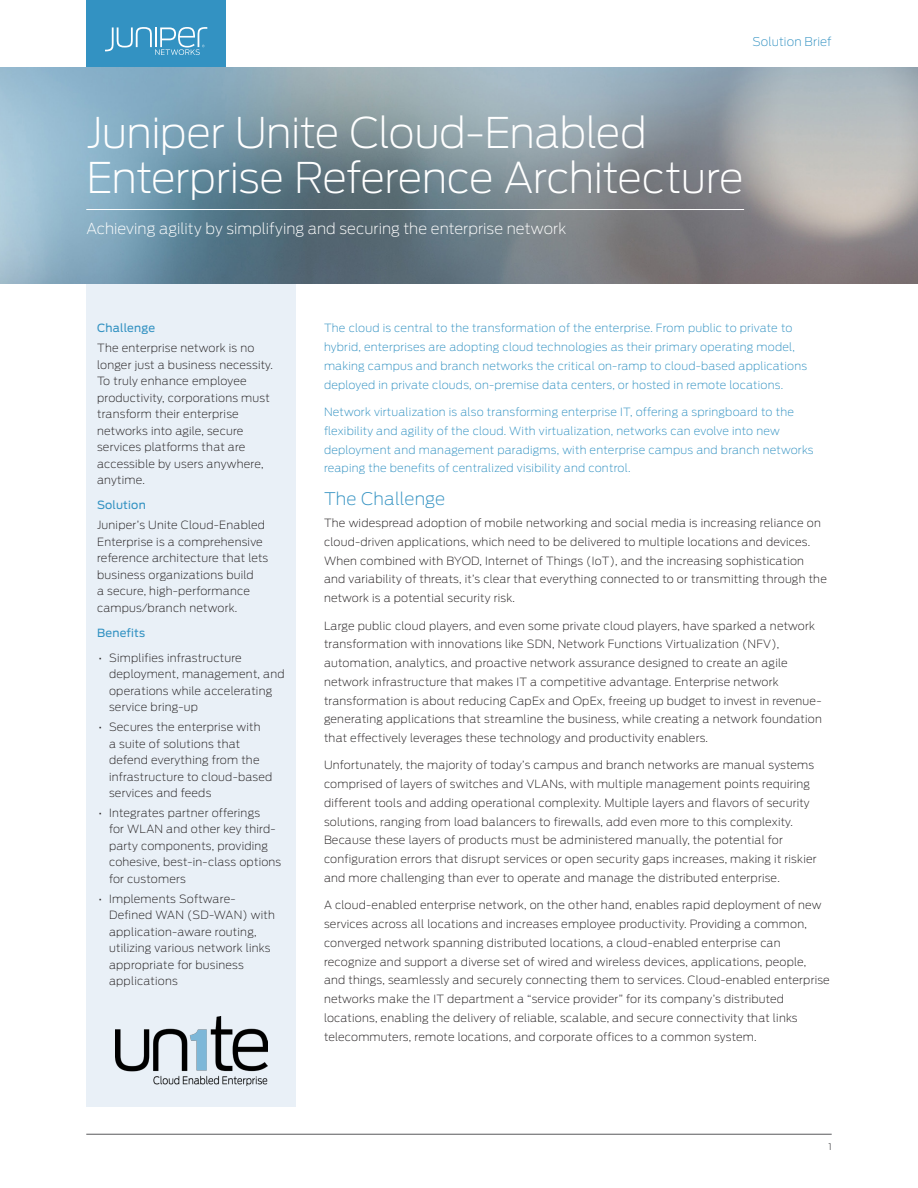
<style>
.page{position:relative;width:918px;height:1188px;background:#fff}
.page>*{position:absolute;margin:0;border:0;box-sizing:border-box;transform-origin:0 0}
.t1{font:200 42px/45px "Antenna";letter-spacing:-.015em;color:#fff}
.t2{font:200 17.25px "Antenna";letter-spacing:.01em;color:#3392c2}
.Subtitle{font:200 15px "Antenna";color:#fff}
.t3{font:200 12px "Antenna";letter-spacing:.015em;color:#3392c2}
.Sidebar_text{font:200 11.25px/18.8px "Antenna";letter-spacing:.02em;color:#231f20}
.Intro_Paragraph{font:200 11.25px/18.8px "Antenna";letter-spacing:.02em;color:#3392c2}
.Sidebar_bullets{font:200 11.25px/16.5px "Antenna";letter-spacing:.02em;color:#231f20}
.Sidebar_head{font:11.25px "Antenna";letter-spacing:.02em;color:#3392c2}
.Sidebar_text-2{font:11.25px "Antenna";letter-spacing:.02em;color:#3392c2}
.t4{font:300 9px "Antenna";color:#57585a}
</style>
<div class="page">
<div style="left:86px;top:279px;width:210px;height:45px;background:#e9f0f7"></div>
<hr style="left:86px;top:1134px;width:746px;height:1px;background:#57585a">
<svg style="left:86px;top:0;width:140px;height:68px"></svg>
<img style="left:0;top:68px;width:918px;height:216px">
<div style="left:86px;top:324px;width:210px;height:783px;background:#e9f0f7"></div>
<hr style="left:86px;top:209px;width:658px;height:1px;background:#fff">
<img style="left:115px;top:1016px;width:152px;height:69px">
<p class="t3" style="left:752px;top:35px;width:81px">Solution Brief</p>
<p class="t1" style="left:86px;top:111px;width:659px">Juniper Unite Cloud-Enabled<br>Enterprise Reference Architecture</p>
<p class="Subtitle" style="left:86px;top:220px;width:482px">Achieving agility by simplifying and securing the enterprise network</p>
<p class="Sidebar_head" style="left:97px;top:322px;width:60px">Challenge</p>
<p class="Sidebar_text" style="left:97px;top:340px;width:178px;line-height:16.5px">The enterprise network is no longer just a business necessity.<br>To truly enhance employee productivity, corporations must transform their enterprise networks into agile, secure services platforms that are accessible by users anywhere, anytime.</p>
<p class="Sidebar_head" style="left:97px;top:499px;width:50px">Solution</p>
<p class="Sidebar_text" style="left:97px;top:517px;width:173px;line-height:16.5px">Juniper’s Unite Cloud-Enabled<br>Enterprise is a comprehensive reference architecture that lets business organizations build<br>a secure, high-performance campus/branch network.</p>
<p class="Sidebar_text-2" style="left:97px;top:626px;width:50px">Benefits</p>
<p class="Sidebar_bullets" style="left:109px;top:650px;width:177px;text-indent:-10px">• Simplifies infrastructure deployment, management, and operations while accelerating service bring-up</p>
<p class="Sidebar_bullets" style="left:109px;top:719px;width:165px;text-indent:-10px">• Secures the enterprise with<br>a suite of solutions that defend everything from the infrastructure to cloud-based services and feeds</p>
<p class="Sidebar_bullets" style="left:109px;top:805px;width:174px;text-indent:-10px">• Integrates partner offerings<br>for WLAN and other key third&shy;party components, providing cohesive, best-in-class options for customers</p>
<p class="Sidebar_bullets" style="left:109px;top:890px;width:167px;text-indent:-10px">• Implements Software-<br>Defined WAN (SD-WAN) with application-aware routing, utilizing various network links appropriate for business applications</p>
<p class="Intro_Paragraph" style="left:324px;top:319px;width:485px">The cloud is central to the transformation of the enterprise. From public to private to hybrid, enterprises are adopting cloud technologies as their primary operating model, making campus and branch networks the critical on-ramp to cloud-based applications deployed in private clouds, on-premise data centers, or hosted in remote locations.</p>
<p class="Intro_Paragraph" style="left:324px;top:403px;width:491px">Network virtualization is also transforming enterprise IT, offering a springboard to the flexibility and agility of the cloud. With virtualization, networks can evolve into new deployment and management paradigms, with enterprise campus and branch networks reaping the benefits of centralized visibility and control.</p>
<h1 class="t2" style="left:324px;top:489px;width:123px">The Challenge</h1>
<p class="Sidebar_text" style="left:324px;top:514px;width:504px">The widespread adoption of mobile networking and social media is increasing reliance on cloud-driven applications, which need to be delivered to multiple locations and devices.<br>When combined with BYOD, Internet of Things (IoT), and the increasing sophistication and variability of threats, it’s clear that everything connected to or transmitting through the network is a potential security risk.</p>
<p class="Sidebar_text" style="left:324px;top:616px;width:499px">Large public cloud players, and even some private cloud players, have sparked a network transformation with innovations like SDN, Network Functions Virtualization (NFV), automation, analytics, and proactive network assurance designed to create an agile network infrastructure that makes IT a competitive advantage. Enterprise network transformation is about reducing CapEx and OpEx, freeing up budget to invest in revenue&shy;generating applications that streamline the business, while creating a network foundation that effectively leverages these technology and productivity enablers.</p>
<p class="Sidebar_text" style="left:324px;top:756px;width:494px">Unfortunately, the majority of today’s campus and branch networks are manual systems comprised of layers of switches and VLANs, with multiple management points requiring different tools and adding operational complexity. Multiple layers and flavors of security solutions, ranging from load balancers to firewalls, add even more to this complexity.<br>Because these layers of products must be administered manually, the potential for configuration errors that disrupt services or open security gaps increases, making it riskier and more challenging than ever to operate and manage the distributed enterprise.</p>
<p class="Sidebar_text" style="left:324px;top:896px;width:507px">A cloud-enabled enterprise network, on the other hand, enables rapid deployment of new services across all locations and increases employee productivity. Providing a common, converged network spanning distributed locations, a cloud-enabled enterprise can recognize and support a diverse set of wired and wireless devices, applications, people, and things, seamlessly and securely connecting them to services. Cloud-enabled enterprise networks make the IT department a “service provider” for its company’s distributed locations, enabling the delivery of reliable, scalable, and secure connectivity that links telecommuters, remote locations, and corporate offices to a common system.</p>
<p class="t4" style="left:828px;top:1142px;width:5px">1</p>
</div>
